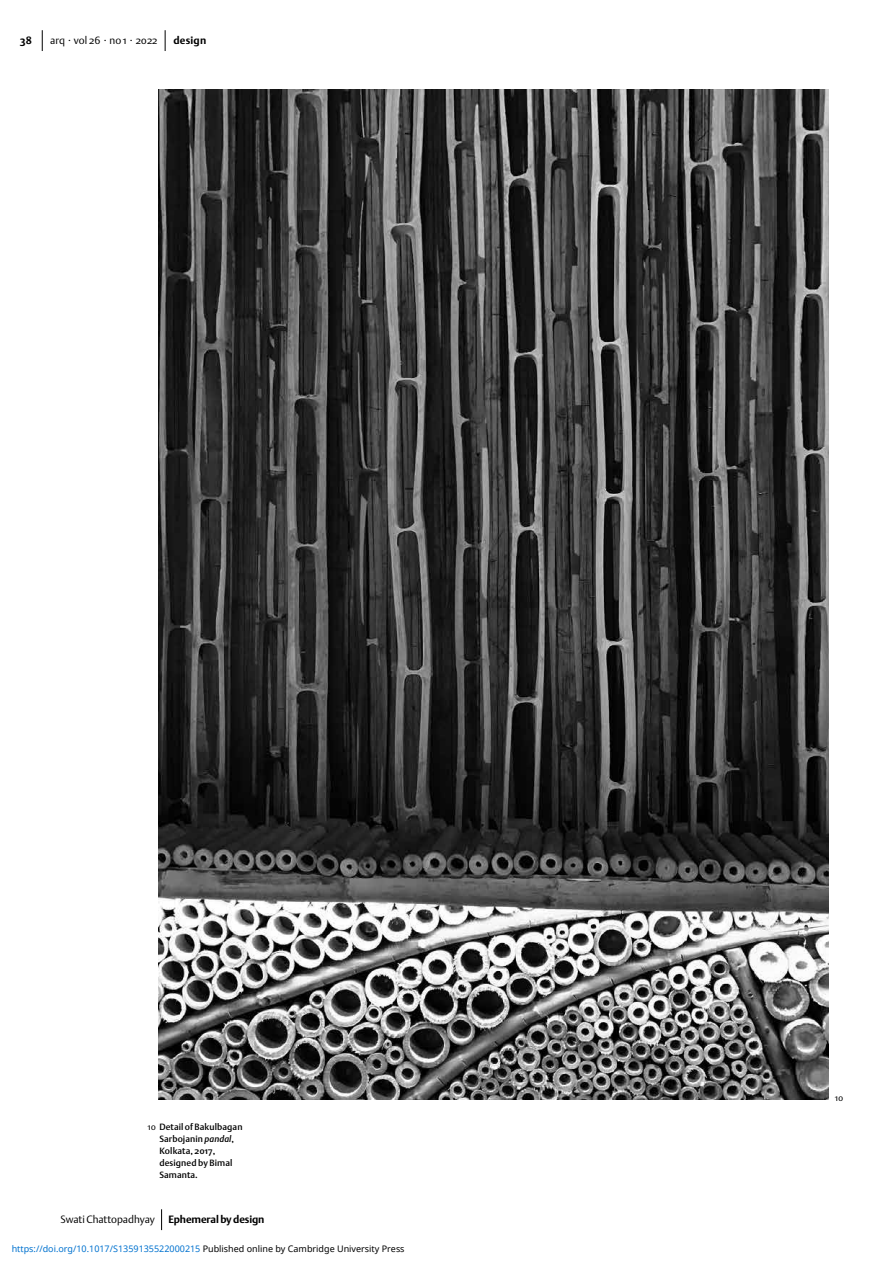
<style>
.page{position:relative;width:893px;height:1263px;background:#fff}
.page>*{position:absolute;margin:0;border:0;box-sizing:border-box;transform-origin:0 0}
.t1{font:10.5px "DTL Argo ST Light";color:#000}
.t2{font:700 10.5px "DTL Argo ST";letter-spacing:-.01em;color:#000}
.t3{font:9px "Noto Sans";color:#0172cf}
.t4{font:9px/12px "DTL Argo ST Medium";letter-spacing:.01em;color:#000}
.t5{font:9px "DTL Argo ST Light";color:#000}
.s1{font-family:"DTL Argo ST Light"}
.s2{font-style:italic}
.s3{color:#000}
</style>
<div class="page">
<svg style="left:42px;top:30px;width:1px;height:21px"></svg>
<svg style="left:165px;top:30px;width:1px;height:21px"></svg>
<svg style="left:161px;top:1209px;width:1px;height:21px"></svg>
<img style="left:159px;top:89px;width:670px;height:1010px">
<p class="t2" style="left:20px;top:34px;width:13px">38</p>
<p class="t2" style="left:173px;top:34px;width:34px">design</p>
<p class="t1" style="left:50px;top:34px;width:109px">arq . vol 26 . no 1 . 2022</p>
<p class="t4" style="left:159px;top:1120px;width:85px;text-indent:-12px"><span class="s1">10</span> Detail of Bakulbagan<br>Sarbojanin <span class="s2">pandal</span>,<br>Kolkata, 2017, designed by Bimal<br>Samanta.</p>
<p class="t1" style="left:61px;top:1212px;width:96px">Swati Chattopadhyay</p>
<p class="t2" style="left:168px;top:1212px;width:97px">Ephemeral by design</p>
<p class="t3" style="left:12px;top:1243px;width:394px">https://doi.org/10.1017/S1359135522000215 <span class="s3">Published online by Cambridge University Press</span></p>
<p class="t5" style="left:835px;top:1092px;width:10px">10</p>
</div>
